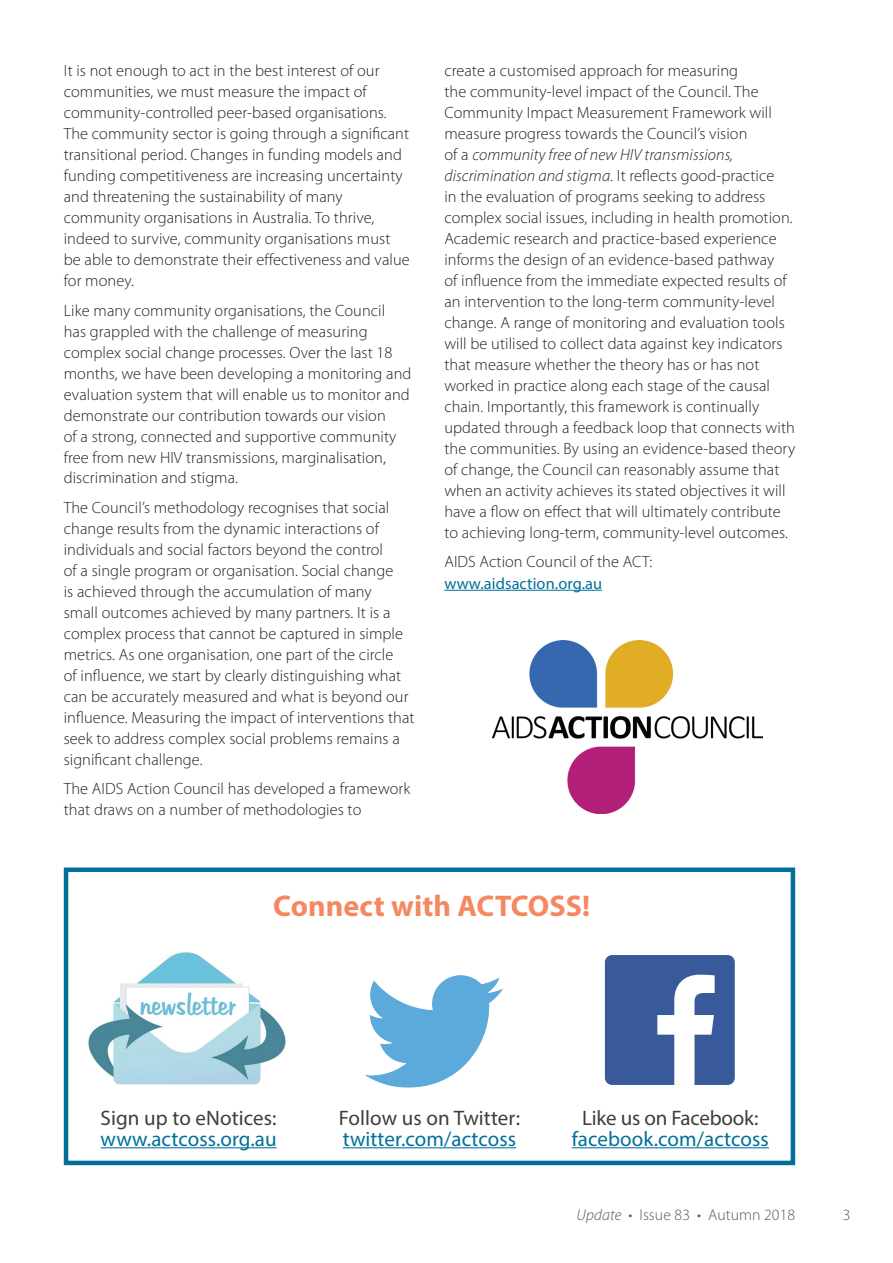
<style>
.page{position:relative;width:893px;height:1263px;background:#fff}
.page>*{position:absolute;margin:0;border:0;box-sizing:border-box;transform-origin:0 0}
.t1{font:700 30px "Myriad Pro";letter-spacing:.005em;color:#f58860}
.t2{font:21px "Myriad Pro";letter-spacing:.005em;color:#016f98}
.t3{font:21px "Myriad Pro";color:#3e3e3f}
.t4{font:300 16.35px/21px "Myriad Pro";letter-spacing:.005em;color:#231f20}
.t5{font:16.35px "Myriad Pro";letter-spacing:.005em;color:#016f98}
.t6{font:300 15.75px "Myriad Pro";letter-spacing:.005em;color:#57585a}
.s1{font-style:italic}
</style>
<div class="page">
<div style="left:64px;top:867px;width:731px;height:298px;border:4px solid #016f98"></div>
<hr style="left:444px;top:590px;width:158px;height:1px;background:#016f98">
<img style="left:493px;top:640px;width:270px;height:173px">
<img style="left:88px;top:952px;width:198px;height:133px">
<hr style="left:101px;top:1147px;width:176px;height:1px;background:#016f98">
<hr style="left:343px;top:1147px;width:173px;height:1px;background:#016f98">
<hr style="left:572px;top:1147px;width:197px;height:1px;background:#016f98">
<div style="left:605px;top:955px;width:130px;height:130px;background:#395a9a;border-radius:7px"></div>
<svg style="left:657px;top:975px;width:58px;height:110px"></svg>
<img style="left:365px;top:975px;width:138px;height:113px">
<p class="t4" style="left:64px;top:60px;width:348px">It is not enough to act in the best interest of our communities, we must measure the impact of community-controlled peer-based organisations.<br>The community sector is going through a significant transitional period. Changes in funding models and funding competitiveness are increasing uncertainty and threatening the sustainability of many community organisations in Australia. To thrive, indeed to survive, community organisations must be able to demonstrate their effectiveness and value for money.</p>
<p class="t4" style="left:64px;top:299px;width:349px">Like many community organisations, the Council has grappled with the challenge of measuring complex social change processes. Over the last 18 months, we have been developing a monitoring and evaluation system that will enable us to monitor and demonstrate our contribution towards our vision<br>of a strong, connected and supportive community free from new HIV transmissions, marginalisation, discrimination and stigma.</p>
<p class="t4" style="left:64px;top:497px;width:352px">The Council’s methodology recognises that social change results from the dynamic interactions of individuals and social factors beyond the control<br>of a single program or organisation. Social change<br>is achieved through the accumulation of many<br>small outcomes achieved by many partners. It is a complex process that cannot be captured in simple metrics. As one organisation, one part of the circle<br>of influence, we start by clearly distinguishing what can be accurately measured and what is beyond our influence. Measuring the impact of interventions that seek to address complex social problems remains a significant challenge.</p>
<p class="t4" style="left:64px;top:778px;width:348px">The AIDS Action Council has developed a framework that draws on a number of methodologies to</p>
<p class="t4" style="left:444px;top:60px;width:352px">create a customised approach for measuring<br>the community-level impact of the Council. The Community Impact Measurement Framework will measure progress towards the Council’s vision<br>of a <span class="s1">community free of new HIV transmissions, discrimination and stigma</span>. It reflects good-practice<br>in the evaluation of programs seeking to address complex social issues, including in health promotion.<br>Academic research and practice-based experience informs the design of an evidence-based pathway<br>of influence from the immediate expected results of an intervention to the long-term community-level change. A range of monitoring and evaluation tools will be utilised to collect data against key indicators that measure whether the theory has or has not worked in practice along each stage of the causal chain. Importantly, this framework is continually updated through a feedback loop that connects with the communities. By using an evidence-based theory of change, the Council can reasonably assume that when an activity achieves its stated objectives it will have a flow on effect that will ultimately contribute to achieving long-term, community-level outcomes.</p>
<p class="t4" style="left:444px;top:551px;width:210px">AIDS Action Council of the ACT:</p>
<p class="t5" style="left:444px;top:573px;width:159px">www.aidsaction.org.au</p>
<h1 class="t1" style="left:273px;top:886px;width:318px">Connect with ACTCOSS!</h1>
<p class="t3" style="left:101px;top:1105px;width:177px">Sign up to eNotices:</p>
<p class="t2" style="left:101px;top:1126px;width:178px">www.actcoss.org.au</p>
<p class="t3" style="left:339px;top:1105px;width:183px">Follow us on Twitter:</p>
<p class="t2" style="left:343px;top:1126px;width:175px">twitter.com/actcoss</p>
<p class="t3" style="left:582px;top:1105px;width:178px">Like us on Facebook:</p>
<p class="t2" style="left:572px;top:1126px;width:199px">facebook.com/actcoss</p>
<p class="t6" style="left:577px;top:1206px;width:220px"><span class="s1">Update</span> • Issue 83 • Autumn 2018</p>
<p class="t6" style="left:843px;top:1206px;width:9px">3</p>
</div>
